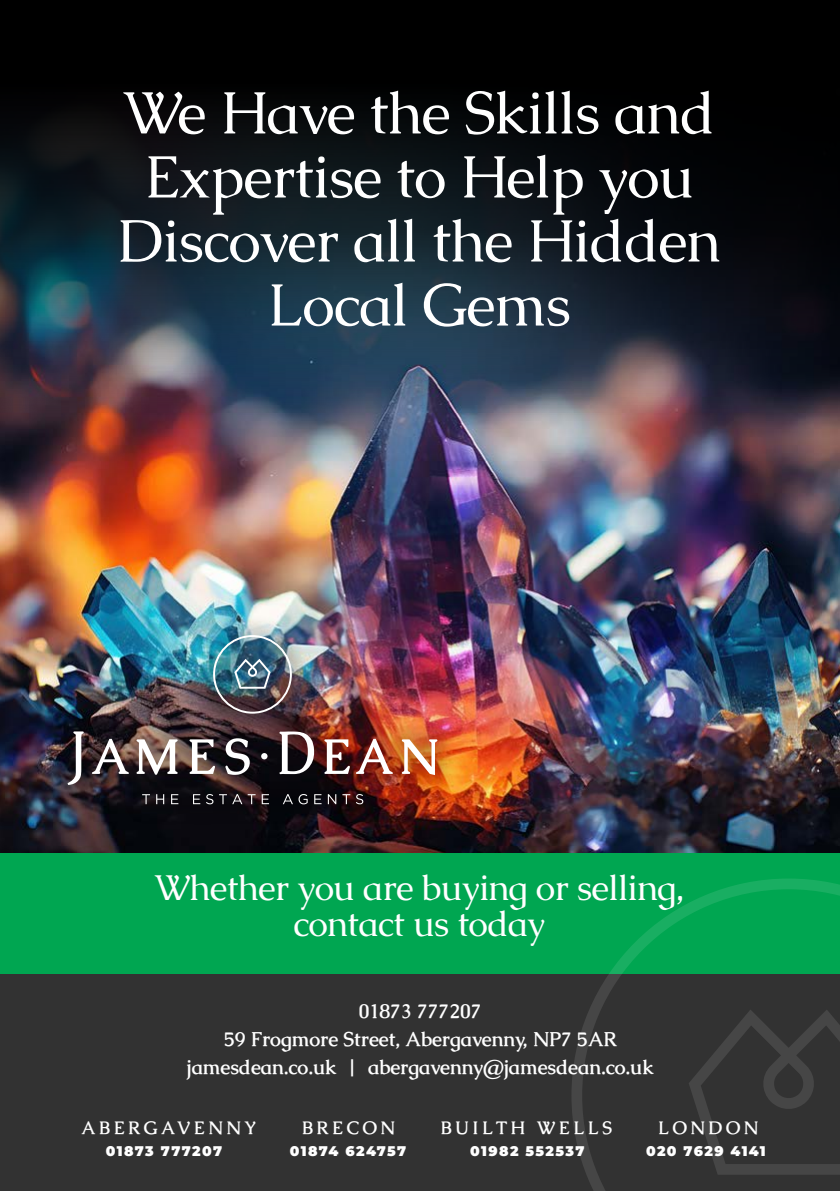
<style>
.page{position:relative;width:840px;height:1191px;background:#fff}
.page>*{position:absolute;margin:0;border:0;box-sizing:border-box;transform-origin:0 0}
.t1{font:60px/64px "Caudex";letter-spacing:-.025em;color:#fff;text-align:center}
.t2{font:36px/36px "Caudex";letter-spacing:-.025em;color:#fff;text-align:center}
.t3{font:700 20px/28px "Caudex";color:#fff;text-align:center}
.t4{font:700 18px "Caudex";letter-spacing:.2em;color:#fff}
.t5{font:900 14px "Montserrat";letter-spacing:.1em;color:#fff}
</style>
<div class="page">
<div style="left:0;top:974px;width:839px;height:217px;background:#323232"></div>
<img style="left:0;top:416px;width:839px;height:438px">
<svg style="left:0;top:0;width:839px;height:416px;background:#141b23"></svg>
<div style="left:46px;top:613px;width:412px;height:213px;background:#000;opacity:.19"></div>
<img style="left:213px;top:635px;width:79px;height:78px">
<svg style="left:68px;top:731px;width:16px;height:54px"></svg>
<svg style="left:92px;top:739px;width:37px;height:35px"></svg>
<svg style="left:136px;top:739px;width:41px;height:35px"></svg>
<svg style="left:189px;top:739px;width:26px;height:35px"></svg>
<svg style="left:225px;top:738px;width:24px;height:37px"></svg>
<svg style="left:279px;top:731px;width:35px;height:43px"></svg>
<svg style="left:324px;top:739px;width:68px;height:35px"></svg>
<svg style="left:401px;top:739px;width:36px;height:36px"></svg>
<svg style="left:261px;top:753px;width:6px;height:6px"></svg>
<svg style="left:142px;top:794px;width:8px;height:10px"></svg>
<svg style="left:156px;top:794px;width:8px;height:10px"></svg>
<svg style="left:171px;top:794px;width:7px;height:10px"></svg>
<svg style="left:193px;top:794px;width:7px;height:10px"></svg>
<svg style="left:206px;top:794px;width:7px;height:10px"></svg>
<svg style="left:219px;top:794px;width:36px;height:10px"></svg>
<svg style="left:261px;top:794px;width:8px;height:10px"></svg>
<svg style="left:282px;top:794px;width:25px;height:10px"></svg>
<svg style="left:314px;top:794px;width:7px;height:10px"></svg>
<svg style="left:327px;top:794px;width:9px;height:10px"></svg>
<svg style="left:342px;top:794px;width:21px;height:10px"></svg>
<div style="left:0;top:854px;width:839px;height:120px;background:#00a651"></div>
<svg style="left:571px;top:878px;width:268px;height:313px"></svg>
<h1 class="t1" style="left:117px;top:80px;width:605px">We Have the Skills and<br>Expertise to Help you<br>Discover all the Hidden<br>Local Gems</h1>
<h2 class="t2" style="left:154px;top:869px;width:531px">Whether you are buying or selling, contact us today</h2>
<p class="t3" style="left:187px;top:996px;width:468px">01873 777207<br>59 Frogmore Street, Abergavenny, NP7 5AR jamesdean.co.uk | abergavenny@jamesdean.co.uk</p>
<p class="t4" style="left:81px;top:1115px;width:176px">ABERGAVENNY</p>
<p class="t4" style="left:302px;top:1115px;width:94px">BRECON</p>
<p class="t4" style="left:440px;top:1115px;width:173px">BUILTH WELLS</p>
<p class="t4" style="left:657px;top:1115px;width:102px">LONDON</p>
<p class="t5" style="left:106px;top:1140px;width:118px">01873 777207</p>
<p class="t5" style="left:290px;top:1140px;width:118px">01874 624757</p>
<p class="t5" style="left:470px;top:1140px;width:116px">01982 552537</p>
<p class="t5" style="left:645px;top:1140px;width:121px">020 7629 4141</p>
</div>
